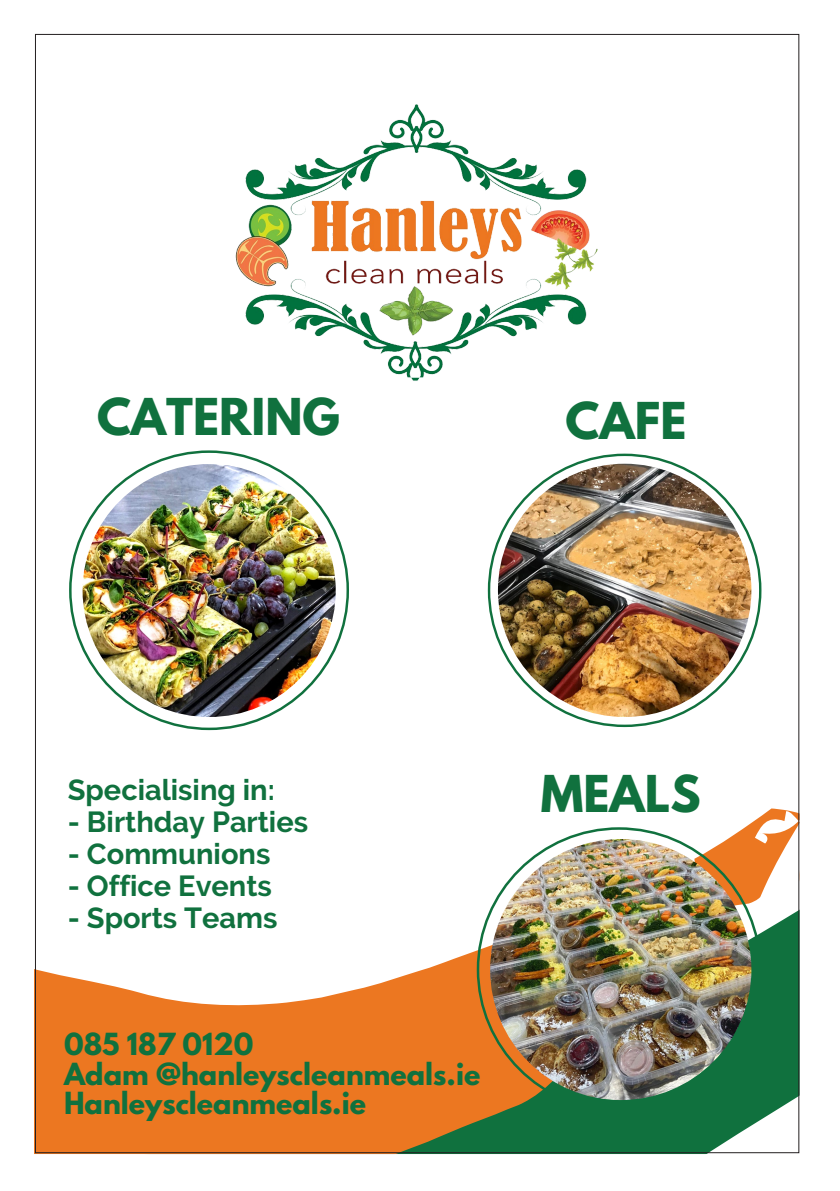
<style>
.page{position:relative;width:840px;height:1191px;background:#fff}
.page>*{position:absolute;margin:0;border:0;box-sizing:border-box;transform-origin:0 0}
.t1{font:700 45px "League Spartan";color:#10713e}
.t2{font:700 29px "Raleway";color:#10713e}
.t3{font:700 27px/29.4px "League Spartan";color:#10713e}
</style>
<div class="page">
<svg style="left:34px;top:808px;width:765px;height:346px"></svg>
<svg style="left:792px;top:769px;width:7px;height:125px"></svg>
<svg style="left:487px;top:453px;width:274px;height:274px"></svg>
<svg style="left:69px;top:450px;width:280px;height:280px"></svg>
<svg style="left:476px;top:827px;width:285px;height:284px"></svg>
<img style="left:82px;top:464px;width:253px;height:253px;border-radius:126px">
<img style="left:490px;top:839px;width:261px;height:261px;border-radius:130px">
<img style="left:235px;top:104px;width:363px;height:277px">
<img style="left:497px;top:464px;width:254px;height:253px;border-radius:127px">
<p class="t1" style="left:97px;top:382px;width:244px">CATERING</p>
<p class="t1" style="left:565px;top:385px;width:122px">CAFE</p>
<p class="t2" style="left:68px;top:773px;width:208px">Specialising in:</p>
<p class="t2" style="left:68px;top:805px;width:241px">- Birthday Parties</p>
<p class="t2" style="left:68px;top:837px;width:204px">- Communions</p>
<p class="t2" style="left:68px;top:869px;width:205px">- Office Events</p>
<p class="t2" style="left:68px;top:901px;width:211px">- Sports Teams</p>
<p class="t3" style="left:64px;top:1029px;width:417px">085 187 0120<br>Adam @hanleyscleanmeals.ie<br>Hanleyscleanmeals.ie</p>
<p class="t1" style="left:540px;top:758px;width:161px">MEALS</p>
</div>
